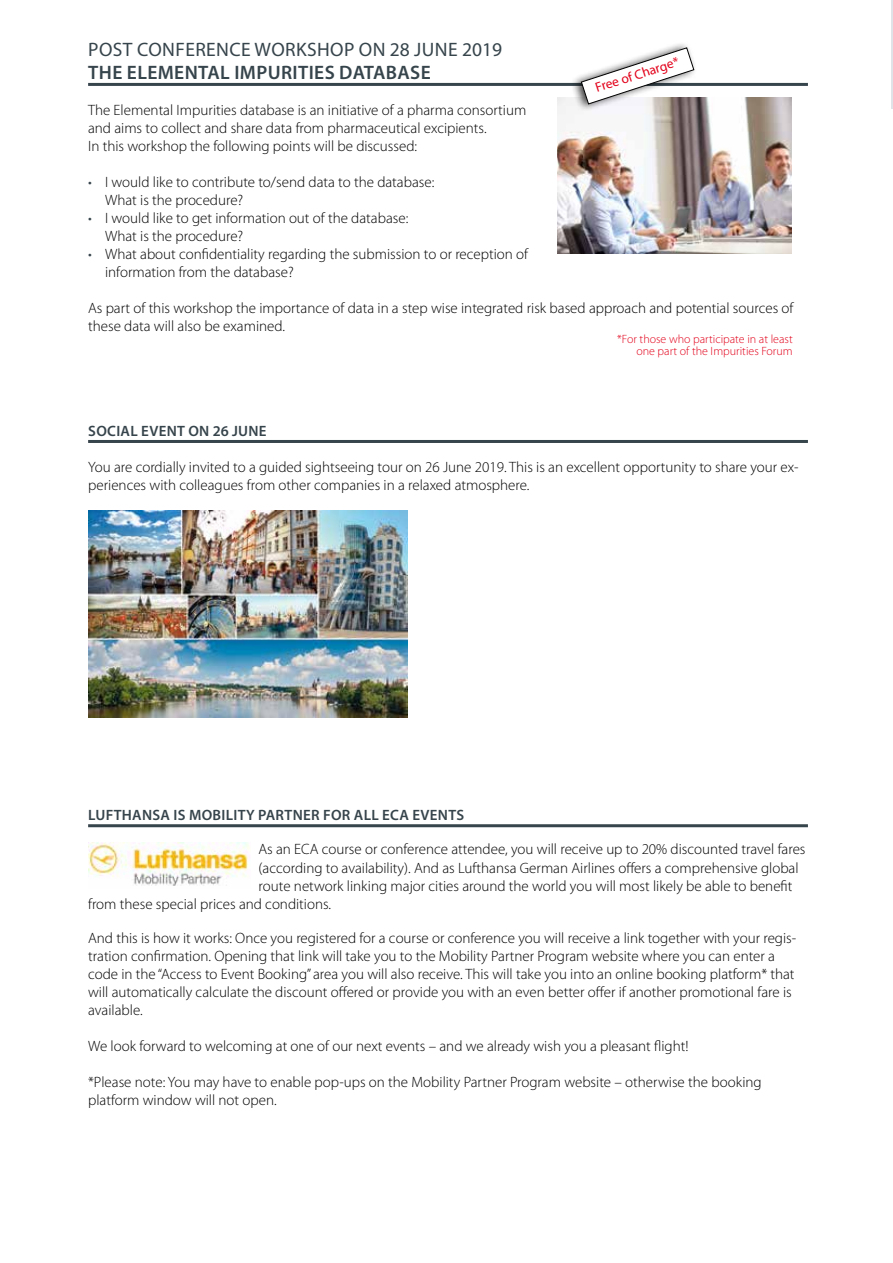
<style>
.page{position:relative;width:893px;height:1263px;background:#fff}
.page>*{position:absolute;margin:0;border:0;box-sizing:border-box;transform-origin:0 0}
.t1{font:19.5px "Myriad Pro";letter-spacing:.02em;color:#36444b}
.t2{font:600 19.5px "Myriad Pro";letter-spacing:.02em;color:#36444b}
.t3{font:300 15px/18px "Myriad Pro";color:#000}
.t4{font:600 15px "Myriad Pro";letter-spacing:.02em;color:#36444b}
.t5{font:13.5px "Myriad Pro";color:#e2001a}
.t6{font:300 12px/12px "Myriad Pro";color:#e2001a;text-align:right}
.s1{color:#36444b}
</style>
<div class="page">
<hr style="left:891px;top:0;width:2px;height:108px;background:#e0e4e8">
<hr style="left:88px;top:83px;width:720px;height:3px;background:#36444b">
<hr style="left:88px;top:440px;width:720px;height:3px;background:#36444b">
<hr style="left:88px;top:824px;width:720px;height:3px;background:#36444b">
<img style="left:88px;top:511px;width:319px;height:207px">
<img style="left:88px;top:843px;width:161px;height:43px">
<img style="left:558px;top:97px;width:234px;height:156px">
<div style="left:570px;top:41px;width:127px;height:72px;background:#000;opacity:.75"></div>
<svg style="left:581px;top:47px;width:113px;height:57px"></svg>
<h1 class="t1" style="left:88px;top:39px;width:415px">POST CONFERENCE WORKSHOP ON 28 JUNE 2019</h1>
<h1 class="t2" style="left:88px;top:60px;width:344px">THE ELEMENTAL IMPURITIES DATABASE</h1>
<p class="t3" style="left:88px;top:101px;width:440px">The Elemental Impurities database is an initiative of a pharma consortium and aims to collect and share data from pharmaceutical excipients.<br>In this workshop the following points will be discussed:</p>
<p class="t3" style="left:105px;top:173px;width:331px;text-indent:-17px"><span class="s1">•</span> I would like to contribute to/send data to the database:<br>What is the procedure?</p>
<p class="t3" style="left:105px;top:209px;width:305px;text-indent:-17px"><span class="s1">•</span> I would like to get information out of the database:<br>What is the procedure?</p>
<p class="t3" style="left:105px;top:245px;width:424px;text-indent:-17px"><span class="s1">•</span> What about confidentiality regarding the submission to or reception of information from the database?</p>
<p class="t3" style="left:88px;top:299px;width:707px">As part of this workshop the importance of data in a step wise integrated risk based approach and potential sources of these data will also be examined.</p>
<p class="t5" style="left:593px;top:81px;width:89px;rotate:-18deg">Free of Charge*</p>
<p class="t6" style="left:617px;top:333px;width:177px">*For those who participate in at least one part of the Impurities Forum</p>
<p class="t4" style="left:88px;top:421px;width:180px">SOCIAL EVENT ON 26 JUNE</p>
<p class="t3" style="left:88px;top:458px;width:712px">You are cordially invited to a guided sightseeing tour on 26 June 2019. This is an excellent opportunity to share your ex&shy;periences with colleagues from other companies in a relaxed atmosphere.</p>
<p class="t4" style="left:88px;top:805px;width:377px">LUFTHANSA IS MOBILITY PARTNER FOR ALL ECA EVENTS</p>
<p class="t3" style="left:259px;top:841px;width:548px">As an ECA course or conference attendee, you will receive up to 20% discounted travel fares</p>
<p class="t3" style="left:259px;top:859px;width:541px">(according to availability). And as Lufthansa German Airlines offers a comprehensive global</p>
<p class="t3" style="left:259px;top:877px;width:535px">route network linking major cities around the world you will most likely be able to benefit</p>
<p class="t3" style="left:88px;top:895px;width:245px">from these special prices and conditions.</p>
<p class="t3" style="left:88px;top:929px;width:710px">And this is how it works: Once you registered for a course or conference you will receive a link together with your regis&shy;tration confirmation. Opening that link will take you to the Mobility Partner Program website where you can enter a code in the “Access to Event Booking” area you will also receive. This will take you into an online booking platform* that will automatically calculate the discount offered or provide you with an even better offer if another promotional fare is available.</p>
<p class="t3" style="left:88px;top:1037px;width:602px">We look forward to welcoming at one of our next events – and we already wish you a pleasant flight!</p>
<p class="t3" style="left:88px;top:1073px;width:675px">*Please note: You may have to enable pop-ups on the Mobility Partner Program website – otherwise the booking platform window will not open.</p>
</div>
